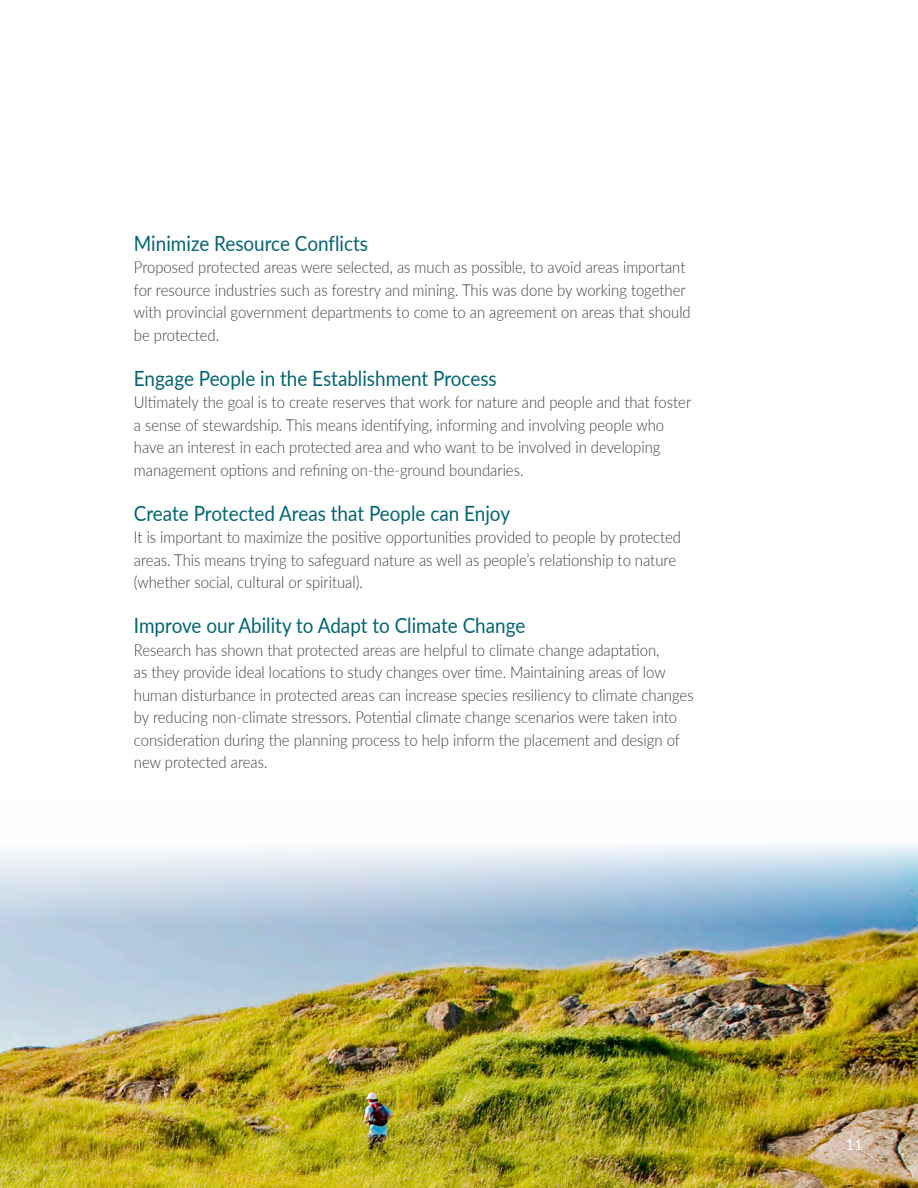
<style>
.page{position:relative;width:918px;height:1188px;background:#fff}
.page>*{position:absolute;margin:0;border:0;box-sizing:border-box;transform-origin:0 0}
.Body_copy_90{font:21px "Lato";color:#006473;scale:.9 1}
.Body_copy_90-2{font:300 16.5px/22.5px "Lato";color:#3e3e3f;scale:.9 1}
.page_number{font:15px "Lato";color:#fff}
</style>
<div class="page">
<img style="left:0;top:844px;width:918px;height:344px">
<p class="Body_copy_90" style="left:134px;top:228px;width:262px">Minimize Resource Conflicts</p>
<p class="Body_copy_90-2" style="left:134px;top:255px;width:620px">Proposed protected areas were selected, as much as possible, to avoid areas important for resource industries such as forestry and mining. This was done by working together with provincial government departments to come to an agreement on areas that should be protected.</p>
<p class="Body_copy_90" style="left:134px;top:363px;width:405px">Engage People in the Establishment Process</p>
<p class="Body_copy_90-2" style="left:134px;top:390px;width:621px">Ultimately the goal is to create reserves that work for nature and people and that foster a sense of stewardship. This means identifying, informing and involving people who have an interest in each protected area and who want to be involved in developing management options and refining on-the-ground boundaries.</p>
<p class="Body_copy_90" style="left:134px;top:498px;width:419px">Create Protected Areas that People can Enjoy</p>
<p class="Body_copy_90-2" style="left:134px;top:525px;width:610px">It is important to maximize the positive opportunities provided to people by protected areas. This means trying to safeguard nature as well as people’s relationship to nature (whether social, cultural or spiritual).</p>
<p class="Body_copy_90" style="left:134px;top:610px;width:437px">Improve our Ability to Adapt to Climate Change</p>
<p class="Body_copy_90-2" style="left:134px;top:638px;width:623px">Research has shown that protected areas are helpful to climate change adaptation,<br>as they provide ideal locations to study changes over time. Maintaining areas of low human disturbance in protected areas can increase species resiliency to climate changes by reducing non-climate stressors. Potential climate change scenarios were taken into consideration during the planning process to help inform the placement and design of new protected areas.</p>
<p class="page_number" style="left:845px;top:1134px;width:19px">11</p>
</div>
